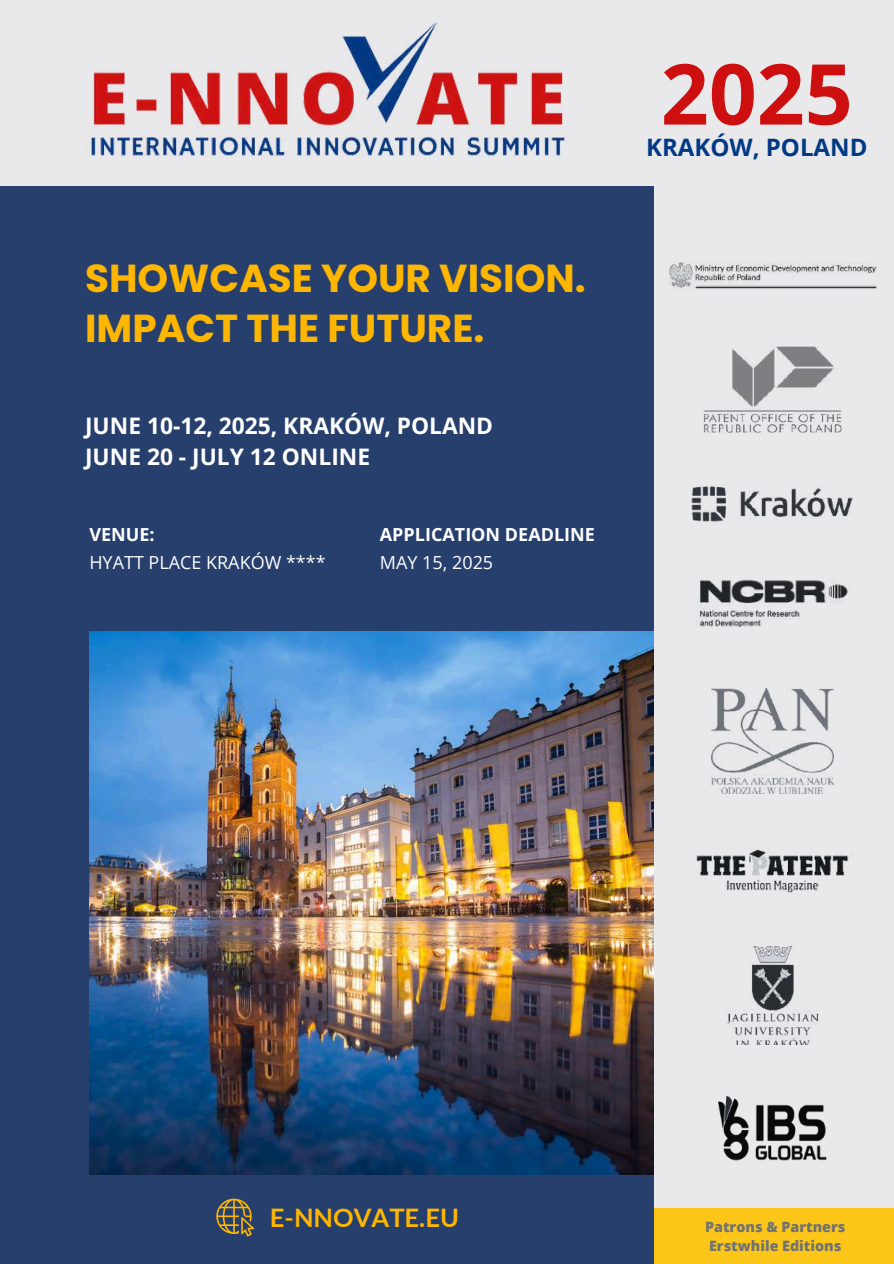
<style>
.page{position:relative;width:894px;height:1264px;background:#fff}
.page>*{position:absolute;margin:0;border:0;box-sizing:border-box;transform-origin:0 0}
.t1{font:700 84px "Open Sans";color:#ce0f0f}
.t2{font:700 39px/49.5px "Poppins";color:#ffb600}
.t3{font:700 25.5px "Lato";color:#ffb600}
.t4{font:700 24px "Open Sans";color:#013984}
.t5{font:700 22.8px/31.5px "Open Sans";color:#fff}
.t6{font:18px "Open Sans";color:#fff}
.t7{font:700 18px "Open Sans";color:#fff}
.t8{font:800 14.25px/19.2px "Open Sans";color:#717273}
</style>
<div class="page">
<div style="left:0;top:0;width:893px;height:1263px;background:#e9e9ec"></div>
<div style="left:637px;top:1207px;width:256px;height:56px;background:#fcc618"></div>
<div style="left:0;top:186px;width:653px;height:1077px;background:#273f6c"></div>
<img style="left:89px;top:631px;width:564px;height:543px">
<img style="left:669px;top:262px;width:207px;height:28px">
<img style="left:696px;top:579px;width:152px;height:49px">
<img style="left:703px;top:346px;width:137px;height:87px">
<img style="left:727px;top:946px;width:92px;height:98px">
<img style="left:696px;top:849px;width:155px;height:44px">
<img style="left:691px;top:486px;width:161px;height:36px">
<img style="left:711px;top:688px;width:122px;height:106px">
<img style="left:718px;top:1096px;width:108px;height:65px">
<svg style="left:216px;top:1198px;width:38px;height:38px"></svg>
<img style="left:91px;top:22px;width:474px;height:135px">
<h2 class="t2" style="left:85px;top:254px;width:502px">SHOWCASE YOUR VISION.<br>IMPACT THE FUTURE.</h2>
<p class="t5" style="left:85px;top:409px;width:409px">JUNE 10-12, 2025, KRAKÓW, POLAND<br>JUNE 20 - JULY 12 ONLINE</p>
<p class="t7" style="left:89px;top:521px;width:67px">VENUE:</p>
<p class="t6" style="left:89px;top:550px;width:238px">HYATT PLACE KRAKÓW ****</p>
<p class="t7" style="left:380px;top:521px;width:216px">APPLICATION DEADLINE</p>
<p class="t6" style="left:380px;top:550px;width:115px">MAY 15, 2025</p>
<h1 class="t1" style="left:660px;top:35px;width:193px">2025</h1>
<p class="t4" style="left:646px;top:130px;width:223px">KRAKÓW, POLAND</p>
<p class="t3" style="left:270px;top:1201px;width:191px">E-NNOVATE.EU</p>
<p class="t8" style="left:705px;top:1216px;width:142px">Patrons &amp; Partners<br>Erstwhile Editions</p>
</div>
